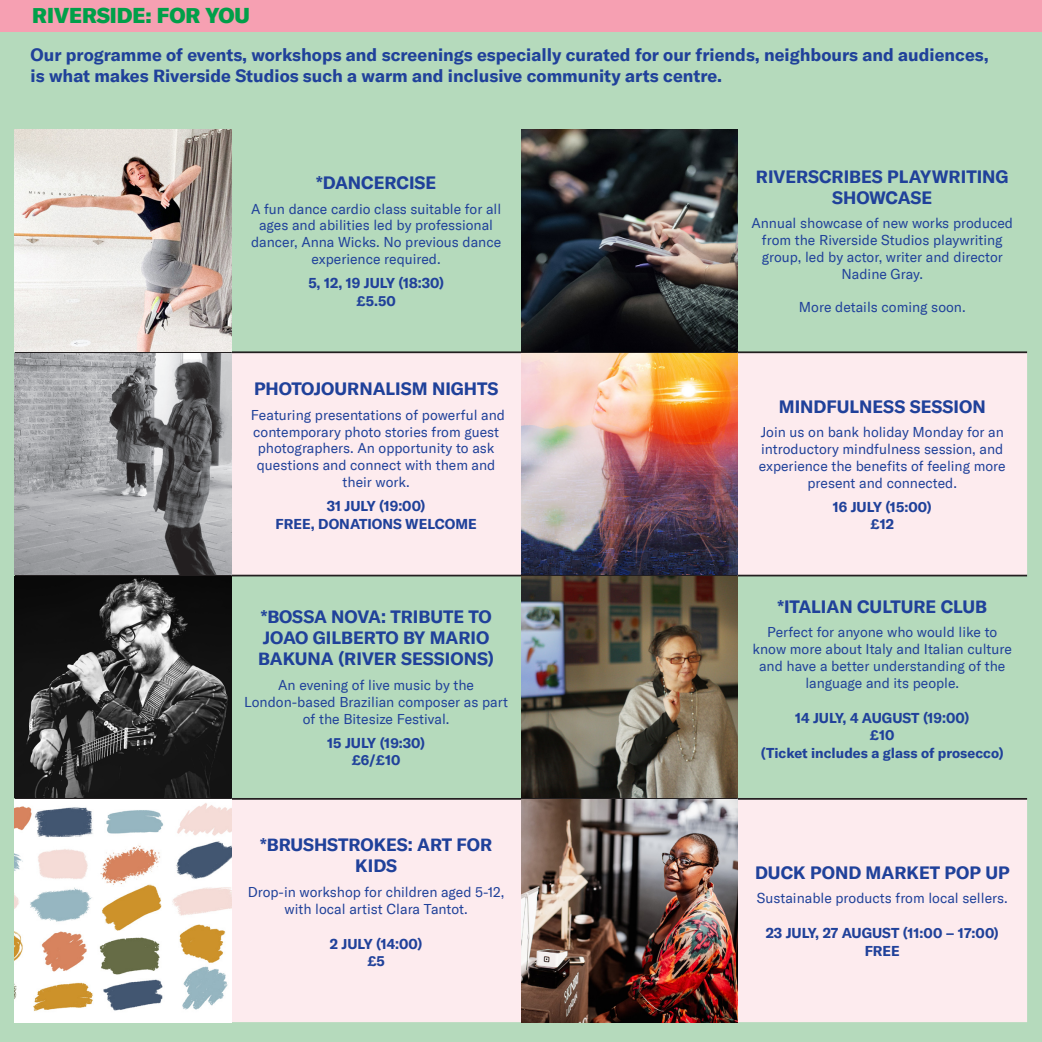
<style>
.page{position:relative;width:1042px;height:1042px;background:#b5dabc}
.page>*{position:absolute;margin:0;border:0;box-sizing:border-box;transform-origin:0 0}
.t1{font:900 21px "GT America";color:#009f49}
.t2{font:700 17.5px/21px "GT America";color:#20419a;text-align:center}
.t3{font:14px/16.8px "GT America";color:#20419a;text-align:center}
.t4{font:700 14px/17.5px "GT America";color:#20419a;text-align:center}
</style>
<div class="page">
<div style="left:0;top:0;width:1042px;height:31px;background:#f6a0b2"></div>
<hr style="left:1041px;top:0;width:1px;height:1042px;background:#b5dabc">
<svg style="left:231px;top:353px;width:290px;height:669px;fill:#fdebee"></svg>
<hr style="left:15px;top:351px;width:216px;height:2px;background:#231f20">
<hr style="left:231px;top:351px;width:290px;height:2px;background:#231f20">
<hr style="left:231px;top:575px;width:290px;height:1px;background:#231f20">
<hr style="left:15px;top:798px;width:216px;height:2px;background:#231f20">
<hr style="left:231px;top:798px;width:290px;height:2px;background:#231f20">
<img style="left:15px;top:129px;width:216px;height:222px">
<img style="left:15px;top:353px;width:216px;height:445px">
<img style="left:15px;top:800px;width:216px;height:222px">
<svg style="left:737px;top:353px;width:290px;height:669px;fill:#fdebee"></svg>
<hr style="left:521px;top:351px;width:216px;height:2px;background:#231f20">
<hr style="left:737px;top:351px;width:290px;height:2px;background:#231f20">
<hr style="left:737px;top:575px;width:290px;height:1px;background:#231f20">
<hr style="left:521px;top:798px;width:216px;height:2px;background:#231f20">
<hr style="left:737px;top:798px;width:290px;height:2px;background:#231f20">
<img style="left:521px;top:129px;width:216px;height:222px">
<img style="left:521px;top:353px;width:216px;height:445px">
<img style="left:521px;top:800px;width:216px;height:222px">
<p class="t1" style="left:32px;top:2px;width:219px">RIVERSIDE: FOR YOU</p>
<p class="t2" style="left:31px;top:44px;width:959px">Our programme of events, workshops and screenings especially curated for our friends, neighbours and audiences,</p>
<p class="t2" style="left:31px;top:65px;width:693px">is what makes Riverside Studios such a warm and inclusive community arts centre.</p>
<p class="t2" style="left:316px;top:172px;width:122px">*DANCERCISE</p>
<p class="t3" style="left:251px;top:200px;width:252px">A fun dance cardio class suitable for all ages and abilities led by professional dancer, Anna Wicks. No previous dance experience required.</p>
<p class="t4" style="left:308px;top:274px;width:137px">5, 12, 19 JULY (18:30)</p>
<p class="t4" style="left:357px;top:292px;width:41px">£5.50</p>
<p class="t2" style="left:254px;top:378px;width:246px">PHOTOJOURNALISM NIGHTS</p>
<p class="t3" style="left:251px;top:406px;width:256px">Featuring presentations of powerful and contemporary photo stories from guest photographers. An opportunity to ask questions and connect with them and their work.</p>
<p class="t4" style="left:276px;top:497px;width:203px">31 JULY (19:00)<br>FREE, DONATIONS WELCOME</p>
<p class="t2" style="left:258px;top:606px;width:237px;text-align:left">*BOSSA NOVA: TRIBUTE TO<br>JOAO GILBERTO BY MARIO<br>BAKUNA (RIVER SESSIONS)</p>
<p class="t3" style="left:244px;top:676px;width:265px">An evening of live music by the<br>London-based Brazilian composer as part of the Bitesize Festival.</p>
<p class="t4" style="left:327px;top:734px;width:99px">15 JULY (19:30)</p>
<p class="t4" style="left:352px;top:751px;width:50px">£6/£10</p>
<p class="t2" style="left:260px;top:834px;width:234px">*BRUSHSTROKES: ART FOR<br>KIDS</p>
<p class="t3" style="left:248px;top:883px;width:258px">Drop-in workshop for children aged 5-12, with local artist Clara Tantot.</p>
<p class="t4" style="left:330px;top:934px;width:94px">2 JULY (14:00)</p>
<p class="t4" style="left:367px;top:952px;width:19px">£5</p>
<p class="t2" style="left:756px;top:166px;width:254px">RIVERSCRIBES PLAYWRITING<br>SHOWCASE</p>
<p class="t3" style="left:751px;top:215px;width:263px">Annual showcase of new works produced from the Riverside Studios playwriting group, led by actor, writer and director<br>Nadine Gray.</p>
<p class="t3" style="left:799px;top:299px;width:168px">More details coming soon.</p>
<p class="t2" style="left:779px;top:396px;width:208px">MINDFULNESS SESSION</p>
<p class="t3" style="left:759px;top:424px;width:248px">Join us on bank holiday Monday for an introductory mindfulness session, and experience the benefits of feeling more present and connected.</p>
<p class="t4" style="left:833px;top:498px;width:100px">16 JULY (15:00)</p>
<p class="t4" style="left:870px;top:515px;width:25px">£12</p>
<p class="t2" style="left:777px;top:596px;width:211px">*ITALIAN CULTURE CLUB</p>
<p class="t3" style="left:752px;top:624px;width:261px">Perfect for anyone who would like to know more about Italy and Italian culture and have a better understanding of the language and its people.</p>
<p class="t4" style="left:795px;top:709px;width:176px">14 JULY, 4 AUGUST (19:00)</p>
<p class="t4" style="left:870px;top:726px;width:26px">£10</p>
<p class="t4" style="left:760px;top:744px;width:245px">(Ticket includes a glass of prosecco)</p>
<p class="t2" style="left:755px;top:862px;width:256px">DUCK POND MARKET POP UP</p>
<p class="t3" style="left:757px;top:890px;width:252px">Sustainable products from local sellers.</p>
<p class="t4" style="left:765px;top:924px;width:235px">23 JULY, 27 AUGUST (11:00 – 17:00)<br>FREE</p>
</div>
